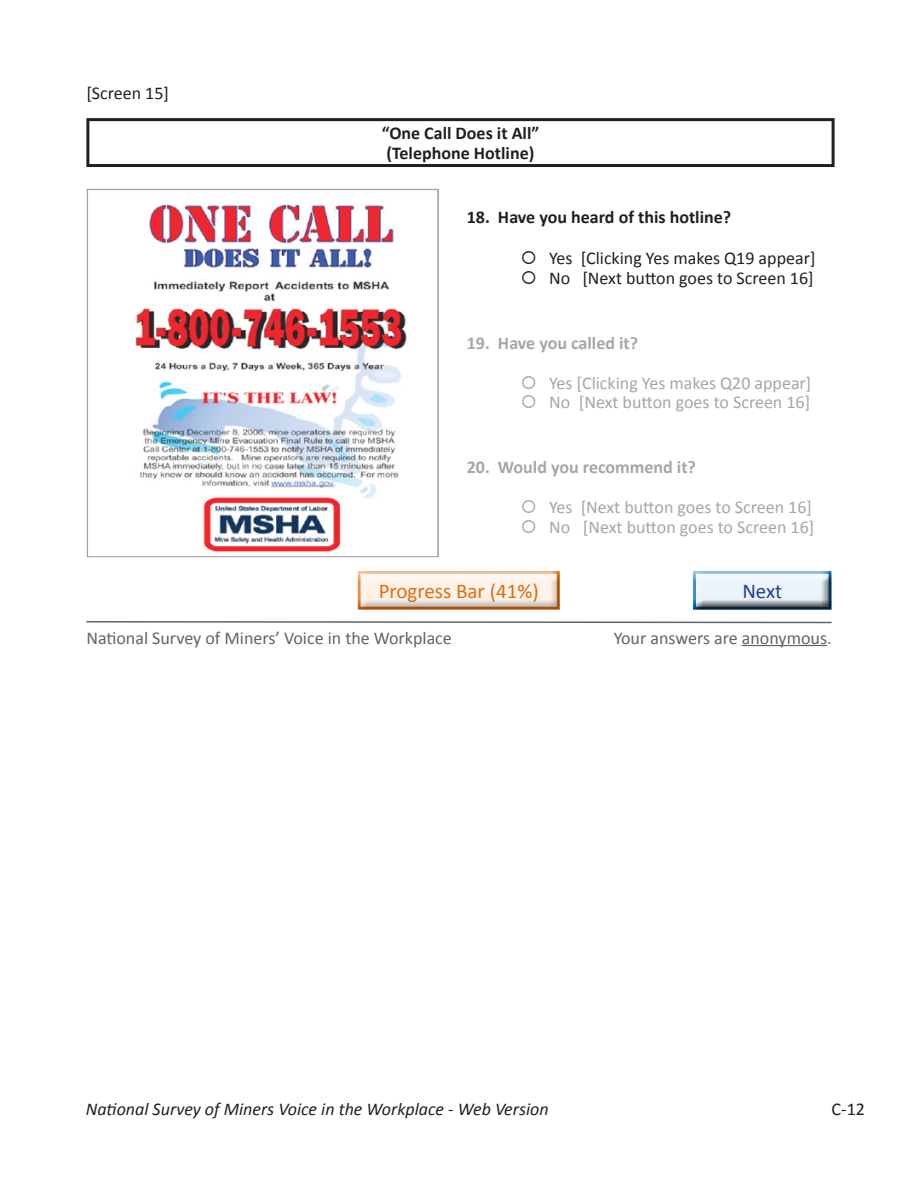
<style>
.page{position:relative;width:918px;height:1188px;background:#fff}
.page>*{position:absolute;margin:0;border:0;box-sizing:border-box;transform-origin:0 0}
.t1{font:21px "Calibri";color:#e36c0a}
.t2{font:21px "Calibri";color:#253f8e}
.t3{font:18px "Calibri";color:#a6a6a6}
.t4{font:18px "Calibri";color:#231f20}
.t5{font:18px "Calibri";color:#636366}
.Question__table{font:700 18px/19.8px "Calibri";color:#231f20}
.t6{font:italic 18px "Calibri";color:#231f20}
.Question__table-2{font:700 18px "Calibri";color:#a6a6a6}
</style>
<div class="page">
<div style="left:86px;top:118px;width:749px;height:49px;border:3px solid #231f20"></div>
<div style="left:693px;top:570px;width:139px;height:36px;background:#f7fafd"></div>
<div style="left:693px;top:571px;width:139px;height:39px;background:#231f20;opacity:.75"></div>
<div style="left:357px;top:570px;width:208px;height:40px;background:#a6a6a6;opacity:.75"></div>
<img style="left:86px;top:188px;width:353px;height:370px">
<hr style="left:742px;top:645px;width:85px;height:1px;background:#636366">
<svg style="left:86px;top:621px;width:746px;height:3px"></svg>
<p class="t4" style="left:86px;top:82px;width:84px">[Screen 15]</p>
<p class="Question__table" style="left:382px;top:124px;width:159px">“One Call Does it All” (Telephone Hotline)</p>
<p class="Question__table" style="left:467px;top:207px;width:266px">18. Have you heard of this hotline?</p>
<p class="t4" style="left:521px;top:247px;width:296px">○ Yes [Clicking Yes makes Q19 appear]</p>
<p class="t4" style="left:521px;top:267px;width:294px">○ No [Next button goes to Screen 16]</p>
<p class="Question__table-2" style="left:467px;top:332px;width:173px">19. Have you called it?</p>
<p class="t3" style="left:521px;top:371px;width:292px">○ Yes [Clicking Yes makes Q20 appear]</p>
<p class="t3" style="left:521px;top:391px;width:291px">○ No [Next button goes to Screen 16]</p>
<p class="Question__table-2" style="left:467px;top:456px;width:231px">20. Would you recommend it?</p>
<p class="t3" style="left:521px;top:495px;width:293px">○ Yes [Next button goes to Screen 16]</p>
<p class="t3" style="left:521px;top:515px;width:295px">○ No [Next button goes to Screen 16]</p>
<p class="t1" style="left:379px;top:578px;width:162px">Progress Bar (41%)</p>
<p class="t2" style="left:742px;top:578px;width:41px">Next</p>
<p class="t5" style="left:86px;top:626px;width:367px">National Survey of Miners’ Voice in the Workplace</p>
<p class="t5" style="left:614px;top:626px;width:219px">Your answers are anonymous.</p>
<p class="t6" style="left:86px;top:1097px;width:464px">National Survey of Miners Voice in the Workplace - Web Version</p>
<p class="t4" style="left:832px;top:1098px;width:35px">C-12</p>
</div>
